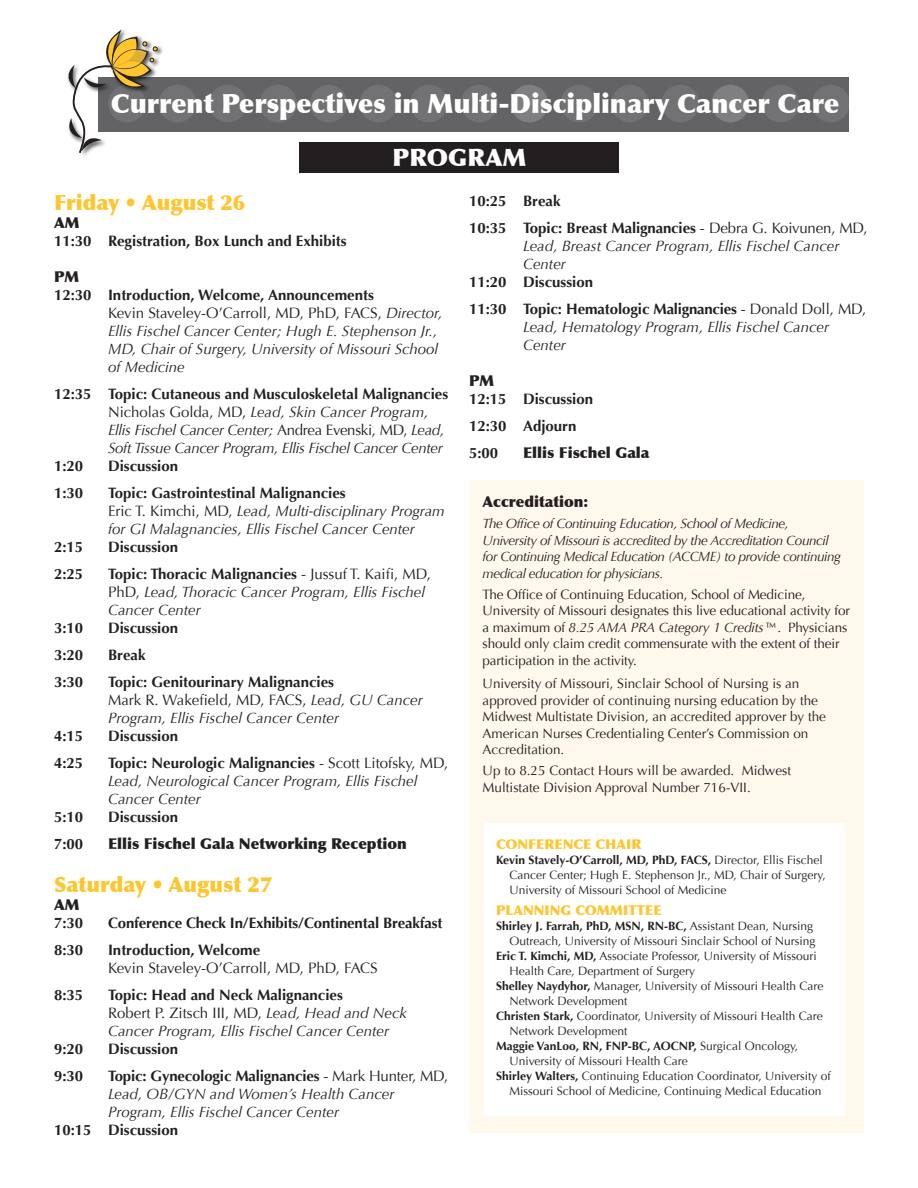
<style>
.page{position:relative;width:918px;height:1188px;background:#fff}
.page>*{position:absolute;margin:0;border:0;box-sizing:border-box;transform-origin:0 0}
.t1{font:900 26.4px "Optima";color:#fff}
.t2{font:900 24px "Optima";color:#fff}
.t3{font:900 21px "Optima";color:#ffc52d}
.t4{font:italic 15px/18px "Optima";color:#231f20}
.t5{font:700 15px "Optima";color:#231f20}
.t6{font:italic 15px/18px "Optima";letter-spacing:-.02em;color:#231f20}
.t7{font:900 15px "Optima";color:#231f20}
.t8{font:15px/18px "Optima";color:#231f20}
.t9{font:13.5px/16.5px "Optima";color:#231f20}
.t10{font:italic 13.5px/16.5px "Optima";letter-spacing:-.03em;color:#231f20}
.t11{font:900 13.5px "Optima";color:#ffc52d}
.t12{font:12px/15px "Optima";color:#231f20}
.s1{font-weight:700;font-style:normal}
.s2{font-style:normal}
.s3{font-weight:700}
.s4{font-style:italic}
</style>
<div class="page">
<div style="left:469px;top:480px;width:395px;height:652px;background:#fff8ec"></div>
<div style="left:98px;top:77px;width:751px;height:55px;background:#636366"></div>
<div style="left:159px;top:85px;width:37px;height:37px;background:#727275;border-radius:50%"></div>
<div style="left:209px;top:85px;width:38px;height:37px;background:#727275;border-radius:50%"></div>
<div style="left:260px;top:85px;width:37px;height:37px;background:#727275;border-radius:50%"></div>
<div style="left:310px;top:85px;width:38px;height:37px;background:#727275;border-radius:50%"></div>
<div style="left:360px;top:85px;width:37px;height:37px;background:#727275;border-radius:50%"></div>
<div style="left:410px;top:85px;width:38px;height:37px;background:#727275;border-radius:50%"></div>
<div style="left:461px;top:85px;width:37px;height:37px;background:#727275;border-radius:50%"></div>
<div style="left:511px;top:85px;width:38px;height:37px;background:#6f6f72;border-radius:50%"></div>
<div style="left:510px;top:85px;width:38px;height:37px;background:#7f7f82;border-radius:50%"></div>
<div style="left:561px;top:85px;width:37px;height:37px;background:#727275;border-radius:50%"></div>
<div style="left:611px;top:85px;width:38px;height:37px;background:#727275;border-radius:50%"></div>
<div style="left:661px;top:85px;width:38px;height:37px;background:#727275;border-radius:50%"></div>
<div style="left:712px;top:85px;width:38px;height:37px;background:#6e6e71;border-radius:50%"></div>
<div style="left:711px;top:85px;width:38px;height:37px;background:#7f7f82;border-radius:50%"></div>
<div style="left:762px;top:85px;width:37px;height:37px;background:#727275;border-radius:50%"></div>
<div style="left:812px;top:85px;width:38px;height:37px;background:#727275;border-radius:50%"></div>
<svg style="left:67px;top:30px;width:91px;height:125px"></svg>
<div style="left:484px;top:824px;width:361px;height:292px;background:#fff"></div>
<div style="left:300px;top:143px;width:319px;height:30px;background:#231f20"></div>
<p class="t1" style="left:111px;top:88px;width:730px">Current Perspectives in Multi-Disciplinary Cancer Care</p>
<p class="t2" style="left:393px;top:143px;width:135px">PROGRAM</p>
<p class="t3" style="left:54px;top:190px;width:193px">Friday • August 26</p>
<p class="t7" style="left:54px;top:213px;width:27px">AM</p>
<p class="t5" style="left:54px;top:232px;width:294px">11:30 Registration, Box Lunch and Exhibits</p>
<p class="t7" style="left:54px;top:267px;width:27px">PM</p>
<p class="t4" style="left:108px;top:286px;width:336px;text-indent:-54px"><span class="s1">12:30 Introduction, Welcome, Announcements<br></span><span class="s2">Kevin Staveley-O’Carroll, MD, PhD, FACS,</span> Director, Ellis Fischel Cancer Center; Hugh E. Stephenson Jr., MD, Chair of Surgery, University of Missouri School of Medicine</p>
<p class="t6" style="left:108px;top:385px;width:342px;text-indent:-54px"><span class="s1">12:35 Topic: Cutaneous and Musculoskeletal Malignancies </span><span class="s2">Nicholas Golda, MD,</span> Lead, Skin Cancer Program, Ellis Fischel Cancer Center; <span class="s2">Andrea Evenski, MD,</span> Lead, Soft Tissue Cancer Program, Ellis Fischel Cancer Center</p>
<p class="t5" style="left:54px;top:457px;width:31px">1:20</p>
<p class="t5" style="left:108px;top:457px;width:72px">Discussion</p>
<p class="t5" style="left:54px;top:484px;width:31px">1:30</p>
<p class="t4" style="left:108px;top:484px;width:338px"><span class="s1">Topic: Gastrointestinal Malignancies<br></span><span class="s2">Eric T. Kimchi, MD,</span> Lead, Multi-disciplinary Program for GI Malagnancies, Ellis Fischel Cancer Center</p>
<p class="t5" style="left:54px;top:538px;width:31px">2:15</p>
<p class="t5" style="left:108px;top:538px;width:72px">Discussion</p>
<p class="t5" style="left:54px;top:565px;width:31px">2:25</p>
<p class="t4" style="left:108px;top:565px;width:324px"><span class="s1">Topic: Thoracic Malignancies</span> <span class="s2">- Jussuf T. Kaifi, MD,<br>PhD,</span> Lead, Thoracic Cancer Program, Ellis Fischel<br>Cancer Center</p>
<p class="t5" style="left:54px;top:619px;width:31px">3:10</p>
<p class="t5" style="left:108px;top:619px;width:72px">Discussion</p>
<p class="t5" style="left:54px;top:646px;width:31px">3:20</p>
<p class="t5" style="left:108px;top:646px;width:39px">Break</p>
<p class="t5" style="left:54px;top:673px;width:31px">3:30</p>
<p class="t4" style="left:108px;top:673px;width:316px"><span class="s1">Topic: Genitourinary Malignancies<br></span><span class="s2">Mark R. Wakefield, MD, FACS,</span> Lead, GU Cancer<br>Program, Ellis Fischel Cancer Center</p>
<p class="t5" style="left:54px;top:727px;width:31px">4:15</p>
<p class="t5" style="left:108px;top:727px;width:72px">Discussion</p>
<p class="t5" style="left:54px;top:754px;width:31px">4:25</p>
<p class="t4" style="left:108px;top:754px;width:342px"><span class="s1">Topic: Neurologic Malignancies</span> <span class="s2">- Scott Litofsky, MD,<br></span>Lead, Neurological Cancer Program, Ellis Fischel<br>Cancer Center</p>
<p class="t5" style="left:54px;top:808px;width:31px">5:10</p>
<p class="t5" style="left:108px;top:808px;width:72px">Discussion</p>
<p class="t5" style="left:54px;top:835px;width:31px">7:00</p>
<p class="t7" style="left:108px;top:834px;width:300px">Ellis Fischel Gala Networking Reception</p>
<p class="t3" style="left:54px;top:872px;width:220px">Saturday • August 27</p>
<p class="t7" style="left:54px;top:896px;width:27px">AM</p>
<p class="t5" style="left:54px;top:914px;width:31px">7:30</p>
<p class="t5" style="left:108px;top:914px;width:336px">Conference Check In/Exhibits/Continental Breakfast</p>
<p class="t5" style="left:54px;top:941px;width:31px">8:30</p>
<p class="t8" style="left:108px;top:941px;width:271px"><span class="s3">Introduction, Welcome<br></span>Kevin Staveley-O’Carroll, MD, PhD, FACS</p>
<p class="t5" style="left:54px;top:986px;width:31px">8:35</p>
<p class="t4" style="left:108px;top:986px;width:300px"><span class="s1">Topic: Head and Neck Malignancies<br></span><span class="s2">Robert P. Zitsch III, MD,</span> Lead, Head and Neck<br>Cancer Program, Ellis Fischel Cancer Center</p>
<p class="t5" style="left:54px;top:1040px;width:31px">9:20</p>
<p class="t5" style="left:108px;top:1040px;width:72px">Discussion</p>
<p class="t5" style="left:54px;top:1067px;width:31px">9:30</p>
<p class="t4" style="left:108px;top:1067px;width:342px"><span class="s1">Topic: Gynecologic Malignancies</span> <span class="s2">- Mark Hunter, MD,<br></span>Lead, OB/GYN and Women’s Health Cancer<br>Program, Ellis Fischel Cancer Center</p>
<p class="t5" style="left:54px;top:1121px;width:126px">10:15 Discussion</p>
<p class="t5" style="left:469px;top:192px;width:93px">10:25 Break</p>
<p class="t4" style="left:523px;top:219px;width:346px;text-indent:-54px"><span class="s1">10:35 Topic: Breast Malignancies</span> <span class="s2">- Debra G. Koivunen, MD,<br></span>Lead, Breast Cancer Program, Ellis Fischel Cancer<br>Center</p>
<p class="t5" style="left:469px;top:273px;width:126px">11:20 Discussion</p>
<p class="t4" style="left:523px;top:300px;width:345px;text-indent:-54px"><span class="s1">11:30 Topic: Hematologic Malignancies</span> <span class="s2">- Donald Doll, MD,<br></span>Lead, Hematology Program, Ellis Fischel Cancer<br>Center</p>
<p class="t7" style="left:469px;top:372px;width:27px">PM</p>
<p class="t5" style="left:469px;top:390px;width:126px">12:15 Discussion</p>
<p class="t5" style="left:469px;top:417px;width:109px">12:30 Adjourn</p>
<p class="t5" style="left:469px;top:444px;width:31px">5:00</p>
<p class="t7" style="left:523px;top:444px;width:128px">Ellis Fischel Gala</p>
<p class="t7" style="left:483px;top:493px;width:107px">Accreditation:</p>
<p class="t10" style="left:483px;top:516px;width:360px">The Office of Continuing Education, School of Medicine, University of Missouri is accredited by the Accreditation Council for Continuing Medical Education (ACCME) to provide continuing medical education for physicians.</p>
<p class="t9" style="left:483px;top:586px;width:369px">The Office of Continuing Education, School of Medicine, University of Missouri designates this live educational activity for a maximum of <span class="s4">8.25 AMA PRA Category 1 Credits™</span>. Physicians should only claim credit commensurate with the extent of their participation in the activity.</p>
<p class="t9" style="left:483px;top:676px;width:345px">University of Missouri, Sinclair School of Nursing is an approved provider of continuing nursing education by the Midwest Multistate Division, an accredited approver by the American Nurses Credentialing Center’s Commission on Accreditation.</p>
<p class="t9" style="left:483px;top:763px;width:310px">Up to 8.25 Contact Hours will be awarded. Midwest<br>Multistate Division Approval Number 716-VII.</p>
<p class="t11" style="left:496px;top:836px;width:147px">CONFERENCE CHAIR</p>
<p class="t12" style="left:510px;top:852px;width:318px;text-indent:-14px"><span class="s3">Kevin Stavely-O’Carroll, MD, PhD, FACS,</span> Director, Ellis Fischel<br>Cancer Center; Hugh E. Stephenson Jr., MD, Chair of Surgery,<br>University of Missouri School of Medicine</p>
<p class="t11" style="left:496px;top:902px;width:167px">PLANNING COMMITTEE</p>
<p class="t12" style="left:496px;top:918px;width:321px;text-align:right"><span class="s3">Shirley J. Farrah, PhD, MSN, RN-BC,</span> Assistant Dean, Nursing<br>Outreach, University of Missouri Sinclair School of Nursing</p>
<p class="t12" style="left:510px;top:948px;width:309px;text-indent:-14px"><span class="s3">Eric T. Kimchi, MD,</span> Associate Professor, University of Missouri<br>Health Care, Department of Surgery</p>
<p class="t12" style="left:510px;top:978px;width:315px;text-indent:-14px"><span class="s3">Shelley Naydyhor,</span> Manager, University of Missouri Health Care<br>Network Development</p>
<p class="t12" style="left:510px;top:1008px;width:315px;text-indent:-14px"><span class="s3">Christen Stark,</span> Coordinator, University of Missouri Health Care<br>Network Development</p>
<p class="t12" style="left:510px;top:1038px;width:290px;text-indent:-14px"><span class="s3">Maggie VanLoo, RN, FNP-BC, AOCNP,</span> Surgical Oncology,<br>University of Missouri Health Care</p>
<p class="t12" style="left:496px;top:1068px;width:336px;text-align:center"><span class="s3">Shirley Walters,</span> Continuing Education Coordinator, University of<br>Missouri School of Medicine, Continuing Medical Education</p>
</div>
